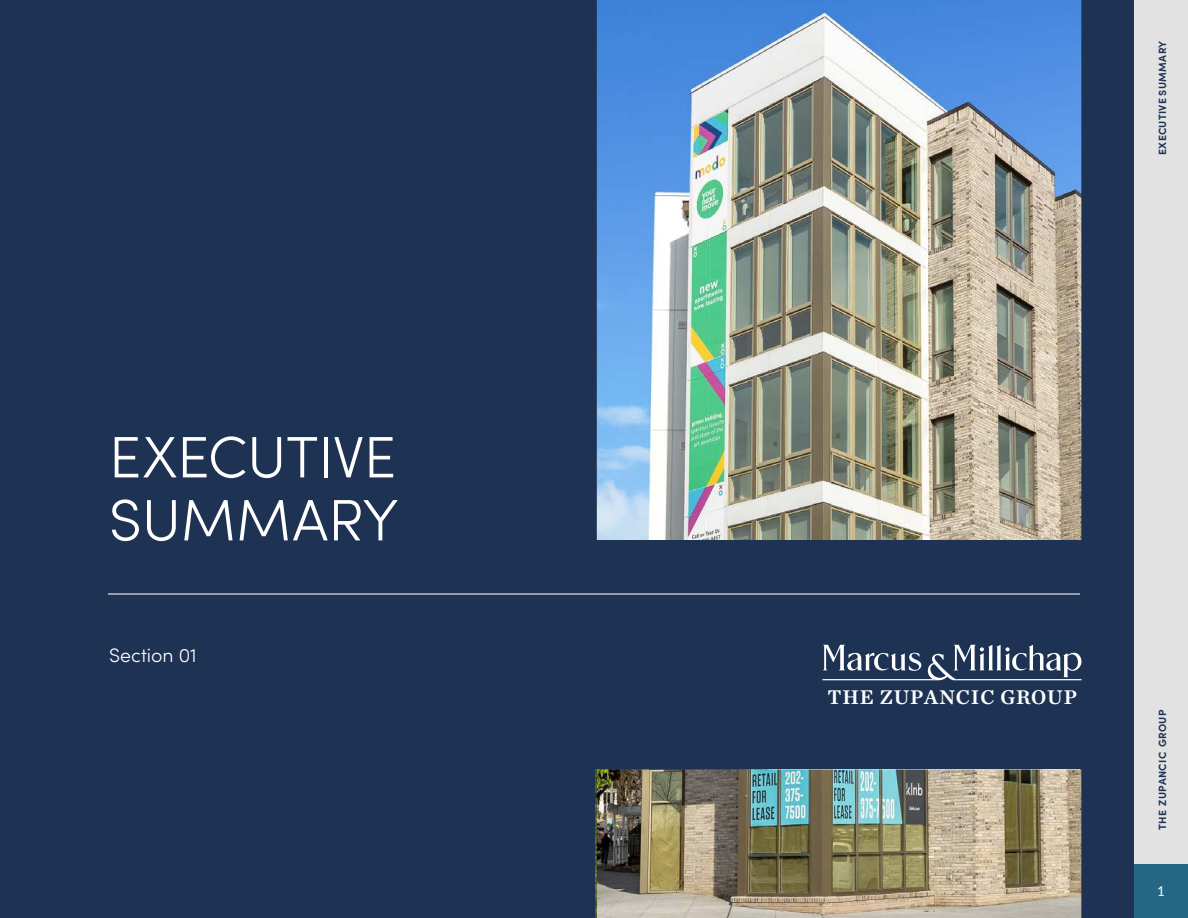
<style>
.page{position:relative;width:1188px;height:918px;background:#1e3354}
.page>*{position:absolute;margin:0;border:0;box-sizing:border-box;transform-origin:0 0}
.H1__TOC{font:300 58.5px/63px "Sofia Pro";letter-spacing:-.005em;color:#fff}
.t1{font:20.7px "Chronicle Text G1 Semi";letter-spacing:.04em;color:#fff}
.Lead_Body{font:300 19.5px "Sofia Pro";color:#fff}
.t2{font:13.5px "Lato";color:#fff}
.t3{font:700 10.5px "Sofia Pro";letter-spacing:.03em;color:#1e3354}
</style>
<div class="page">
<hr style="left:108px;top:593px;width:972px;height:2px;background:#bcc1c5">
<div style="left:1134px;top:0;width:54px;height:918px;background:#e2e2e2"></div>
<div style="left:1134px;top:864px;width:54px;height:54px;background:#246784"></div>
<img style="left:597px;top:0;width:484px;height:918px">
<h1 class="H1__TOC" style="left:102px;top:422px;width:289px">PROPERTY</h1>
<p class="H1__TOC" style="left:109px;top:422px;width:291px">EXECUTIVE<br>SUMMARY</p>
<p class="Lead_Body" style="left:109px;top:641px;width:89px">Section 01</p>
<h3 class="Lead_Body" style="left:105px;top:641px;width:105px">SECTION 01</h3>
<p class="t3" style="left:1154px;top:111px;width:72px;rotate:-90deg">ve Summar y</p>
<p class="t3" style="left:1154px;top:155px;width:20px;rotate:-90deg">executi</p>
<h2 class="t1" style="left:828px;top:681px;width:251px">THE ZUPANCIC GROUP</h2>
<p class="t3" style="left:1154px;top:830px;width:122px;rotate:-90deg">THE ZUPANCIC GROUP</p>
<p class="t2" style="left:1157px;top:882px;width:9px">1</p>
</div>
